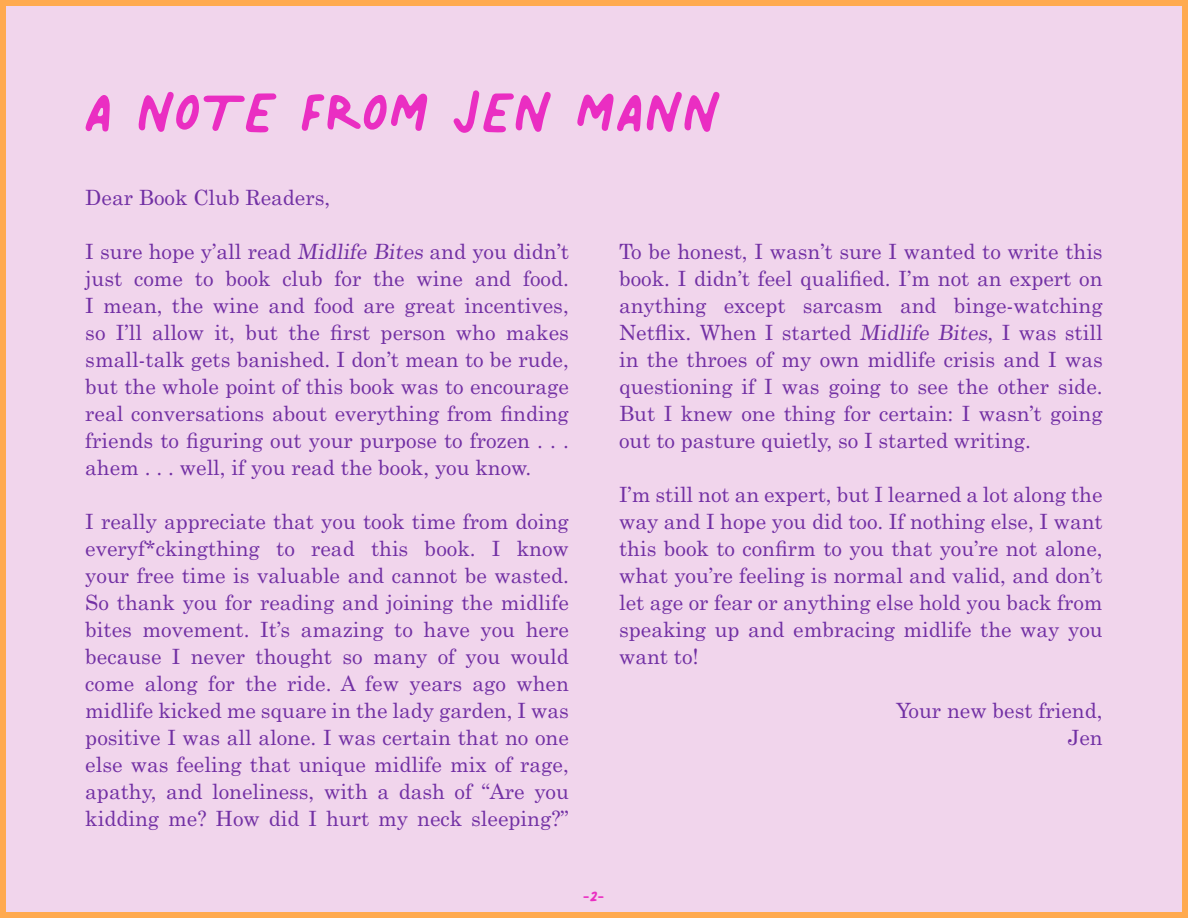
<style>
.page{position:relative;width:1188px;height:918px;background:#fff}
.page>*{position:absolute;margin:0;border:0;box-sizing:border-box;transform-origin:0 0}
.t1{font:113.25px "Palmer Lake Print";color:#ea2ec2}
.t2{font:31.5px "Palmer Lake Print";color:#ea2ec2}
.t3{font:21px/27px "Century Schoolbook Std";color:#7230a4;text-align:justify}
</style>
<div class="page">
<div style="left:3px;top:3px;width:1182px;height:912px;background:#f1d5ec"></div>
<div style="left:0;top:0;width:1188px;height:918px;border:6px solid #ffaa4f"></div>
<p class="t1" style="left:85px;top:54px;width:647px">A NOTE FROM JEN MANN</p>
<p class="t3" style="left:85px;top:183px;width:247px">Dear Book Club Readers,</p>
<p class="t3" style="left:85px;top:237px;width:485px">I sure hope y’all read Midlife Bites and you didn’t just come to book club for the wine and food.<br>I mean, the wine and food are great incentives, so I’ll allow it, but the first person who makes small-talk gets banished. I don’t mean to be rude, but the whole point of this book was to encourage real conversations about everything from finding friends to figuring out your purpose to frozen . . . ahem . . . well, if you read the book, you know.</p>
<p class="t3" style="left:85px;top:507px;width:485px">I really appreciate that you took time from doing everyf*ckingthing to read this book. I know your free time is valuable and cannot be wasted.<br>So thank you for reading and joining the midlife bites movement. It’s amazing to have you here because I never thought so many of you would come along for the ride. A few years ago when midlife kicked me square in the lady garden, I was positive I was all alone. I was certain that no one else was feeling that unique midlife mix of rage, apathy, and loneliness, with a dash of “Are you kidding me? How did I hurt my neck sleeping?”</p>
<p class="t3" style="left:619px;top:238px;width:485px">To be honest, I wasn’t sure I wanted to write this book. I didn’t feel qualified. I’m not an expert on anything except sarcasm and binge-watching Netflix. When I started Midlife Bites, I was still in the throes of my own midlife crisis and I was questioning if I was going to see the other side.<br>But I knew one thing for certain: I wasn’t going out to pasture quietly, so I started writing.</p>
<p class="t3" style="left:619px;top:481px;width:485px">I’m still not an expert, but I learned a lot along the way and I hope you did too. If nothing else, I want this book to confirm to you that you’re not alone, what you’re feeling is normal and valid, and don’t let age or fear or anything else hold you back from speaking up and embracing midlife the way you want to!</p>
<p class="t3" style="left:896px;top:697px;width:208px">Your new best friend,</p>
<p class="t3" style="left:1068px;top:724px;width:37px">Jen</p>
<h2 class="t2" style="left:583px;top:880px;width:25px">-2-</h2>
</div>
